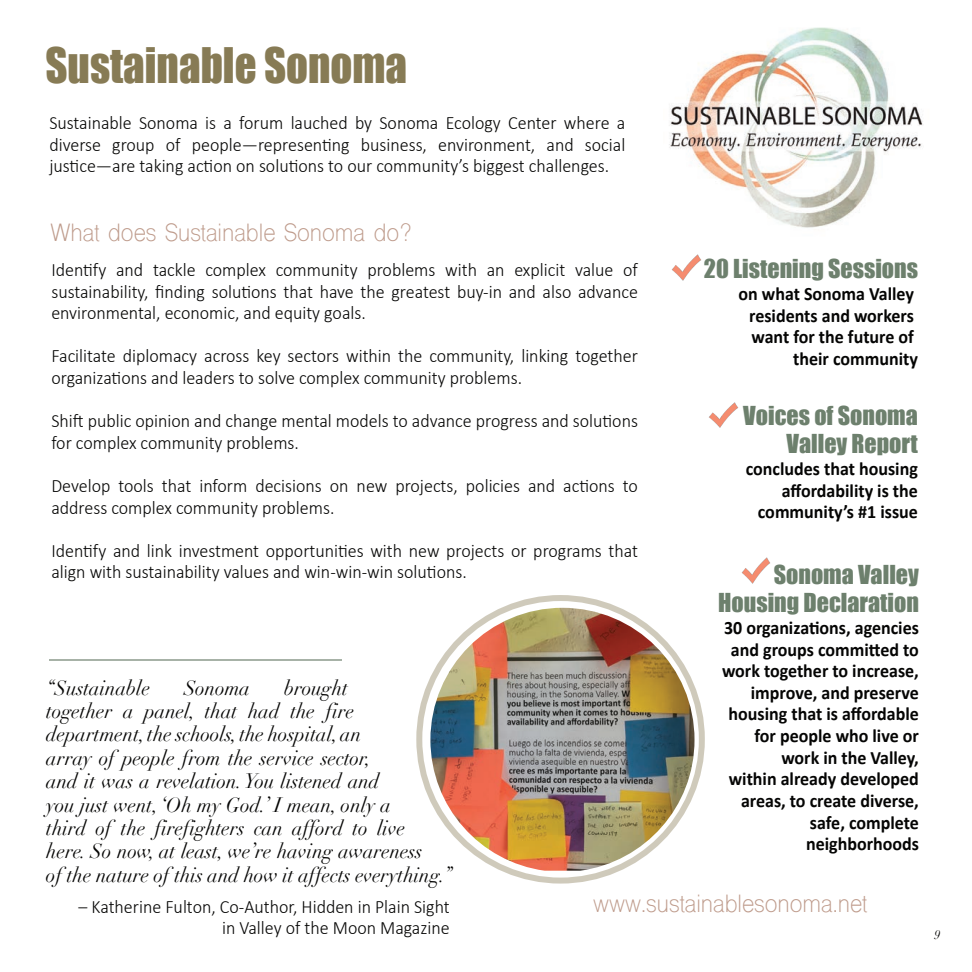
<style>
.page{position:relative;width:972px;height:972px;background:#fff}
.page>*{position:absolute;margin:0;border:0;box-sizing:border-box;transform-origin:0 0}
.t1{font:45px "Impact";color:#877b55;scale:.95 1}
.t2{font:24px/28.8px "Impact";color:#6d806d;text-align:right}
.t3{font:23.7px "Shree Dev 0714";color:rgb(147 88 62/.6);scale:.92 1}
.t4{font:italic 20.4px/23.4px "Didot";color:#050504;scale:.95 1}
.t5{font:300 18.9px/21.6px "Calibri";color:#050504;scale:.95 1}
.t6{font:700 18.9px/21.6px "Calibri";color:#050504;text-align:right;scale:.95 1}
.t7{font:italic 12.6px "Didot";color:#050504;scale:.95 1}
</style>
<div class="page">
<svg style="left:419px;top:598px;width:283px;height:283px"></svg>
<img style="left:669px;top:27px;width:254px;height:201px">
<hr style="left:50px;top:659px;width:292px;height:2px;background:#6d806d">
<img style="left:430px;top:608px;width:265px;height:263px">
<img style="left:672px;top:254px;width:29px;height:27px">
<img style="left:709px;top:402px;width:29px;height:26px">
<img style="left:741px;top:557px;width:29px;height:27px">
<h1 class="t1" style="left:45px;top:30px;width:382px">Sustainable Sonoma</h1>
<p class="t5" style="left:49px;top:111px;width:608px;text-align:justify">Sustainable Sonoma is a forum lauched by Sonoma Ecology Center where a diverse group of people―representing business, environment, and social justice―are taking action on solutions to our community’s biggest challenges.</p>
<p class="t3" style="left:51px;top:219px;width:394px">What does Sustainable Sonoma do?</p>
<p class="t5" style="left:51px;top:258px;width:619px;text-align:justify">Identify and tackle complex community problems with an explicit value of sustainability, finding solutions that have the greatest buy-in and also advance environmental, economic, and equity goals.</p>
<p class="t5" style="left:51px;top:344px;width:619px">Facilitate diplomacy across key sectors within the community, linking together organizations and leaders to solve complex community problems.</p>
<p class="t5" style="left:51px;top:409px;width:619px">Shift public opinion and change mental models to advance progress and solutions for complex community problems.</p>
<p class="t5" style="left:51px;top:474px;width:619px">Develop tools that inform decisions on new projects, policies and actions to address complex community problems.</p>
<p class="t5" style="left:51px;top:539px;width:619px">Identify and link investment opportunities with new projects or programs that align with sustainability values and win-win-win solutions.</p>
<p class="t4" style="left:46px;top:676px;width:429px;text-indent:238px">brought<br>together a panel, that had the fire department, the schools, the hospital, an<br>array of people from the service sector,<br>and it was a revelation. You listened and<br>you just went, ‘Oh my God.’ I mean, only a<br>third of the firefighters can afford to live<br>here. So now, at least, we’re having awareness<br>of the nature of this and how it affects everything.”</p>
<p class="t4" style="left:46px;top:676px;width:111px">“Sustainable</p>
<p class="t4" style="left:184px;top:676px;width:71px">Sonoma</p>
<p class="t2" style="left:704px;top:254px;width:216px">20 Listening Sessions</p>
<p class="t6" style="left:739px;top:283px;width:190px">on what Sonoma Valley residents and workers want for the future of their community</p>
<p class="t2" style="left:743px;top:400px;width:176px">Voices of Sonoma<br>Valley Report</p>
<p class="t6" style="left:746px;top:458px;width:183px">concludes that housing affordability is the community’s #1 issue</p>
<p class="t2" style="left:718px;top:559px;width:202px">Sonoma Valley<br>Housing Declaration</p>
<p class="t6" style="left:722px;top:617px;width:209px">30 organizations, agencies and groups committed to work together to increase, improve, and preserve housing that is affordable for people who live or work in the Valley,<br>within already developed areas, to create diverse, safe, complete neighborhoods</p>
<p class="t5" style="left:79px;top:895px;width:392px;text-align:right">– Katherine Fulton, Co-Author, Hidden in Plain Sight in Valley of the Moon Magazine</p>
<p class="t3" style="left:593px;top:889px;width:299px">www.sustainablesonoma.net</p>
<p class="t7" style="left:934px;top:927px;width:8px">9</p>
<p class="t7" style="left:929px;top:929px;width:14px">10</p>
</div>
